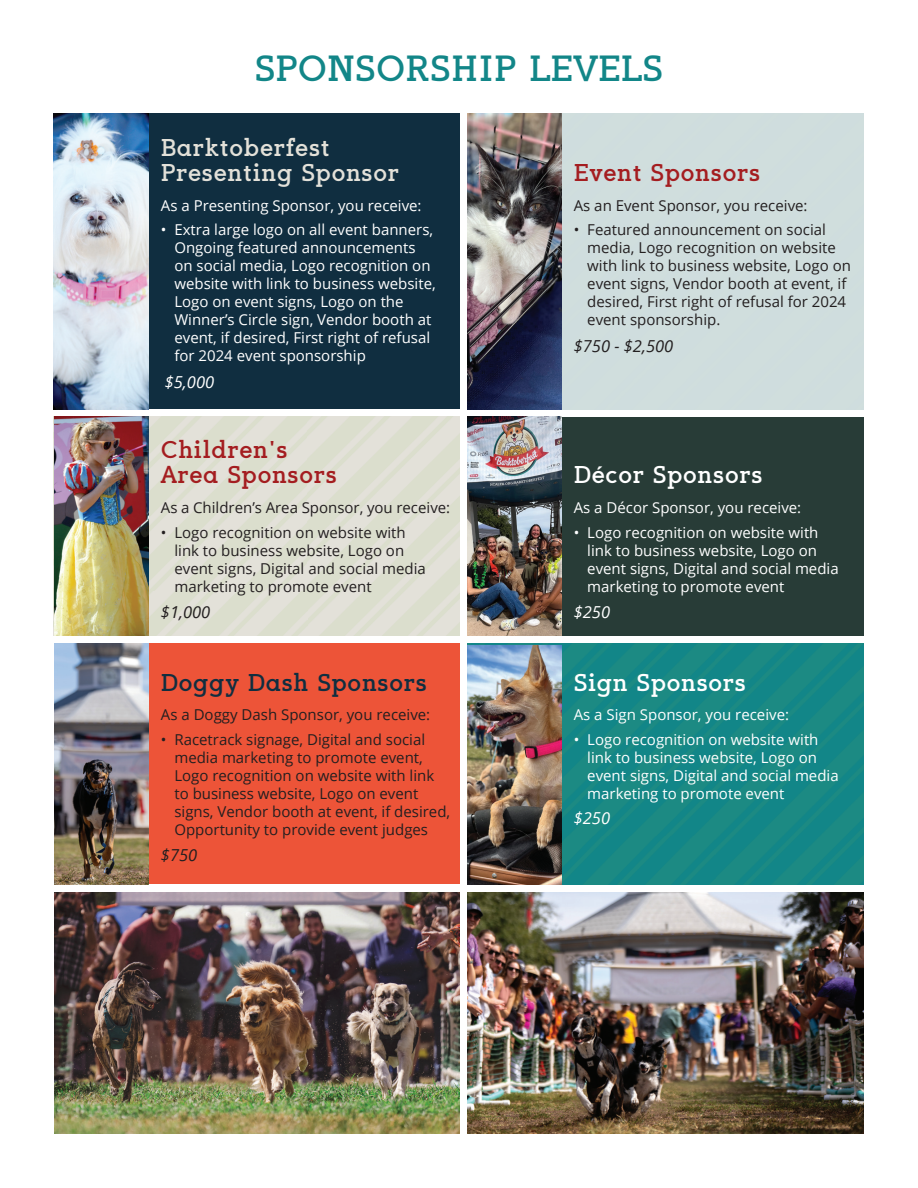
<style>
.page{position:relative;width:918px;height:1188px;background:#fff}
.page>*{position:absolute;margin:0;border:0;box-sizing:border-box;transform-origin:0 0}
.t1{font:700 36px "Sugarcubes";color:#128688}
.t2{font:700 24px/24.8px "Sugarcubes";color:#a41d20}
.t3{font:700 24px/24.8px "Sugarcubes";color:#e3e1d9}
.t4{font:700 24px "Sugarcubes";color:#fff}
.t5{font:700 24px "Sugarcubes";color:#102e40}
.t6{font:italic 16.5px "Open Sans";color:#231f20}
.t7{font:italic 16.5px "Open Sans";color:#fff}
.t8{font:15px/18px "Open Sans";color:#231f20}
.t9{font:15px/18px "Open Sans";color:#fff}
</style>
<div class="page">
<div style="left:54px;top:644px;width:406px;height:240px;background:#ed5438"></div>
<div style="left:467px;top:644px;width:397px;height:241px;background:#178784"></div>
<div style="left:148px;top:416px;width:312px;height:219px;background:#ddded1"></div>
<div style="left:54px;top:113px;width:406px;height:296px;background:#102e40"></div>
<div style="left:561px;top:113px;width:303px;height:296px;background:#cfdddd"></div>
<div style="left:467px;top:417px;width:397px;height:218px;background:#283c37"></div>
<img style="left:467px;top:113px;width:94px;height:297px">
<img style="left:54px;top:416px;width:94px;height:219px">
<img style="left:54px;top:644px;width:94px;height:240px">
<img style="left:54px;top:113px;width:94px;height:297px">
<img style="left:467px;top:416px;width:94px;height:219px">
<img style="left:467px;top:646px;width:94px;height:239px">
<img style="left:54px;top:893px;width:406px;height:240px">
<img style="left:467px;top:893px;width:397px;height:240px">
<h1 class="t1" style="left:255px;top:47px;width:410px">SPONSORSHIP LEVELS</h1>
<h2 class="t3" style="left:161px;top:135px;width:240px">Barktoberfest<br>Presenting Sponsor</h2>
<p class="t9" style="left:161px;top:196px;width:262px">As a Presenting Sponsor, you receive:</p>
<p class="t9" style="left:174px;top:220px;width:263px;text-indent:-14px">• Extra large logo on all event banners, Ongoing featured announcements on social media, Logo recognition on website with link to business website, Logo on event signs, Logo on the Winner’s Circle sign, Vendor booth at event, if desired, First right of refusal for 2024 event sponsorship</p>
<p class="t7" style="left:165px;top:371px;width:51px">$5,000</p>
<h2 class="t2" style="left:161px;top:438px;width:178px">Children's<br>Area Sponsors</h2>
<p class="t8" style="left:161px;top:498px;width:291px">As a Children’s Area Sponsor, you receive:</p>
<p class="t8" style="left:174px;top:523px;width:253px;text-indent:-14px">• Logo recognition on website with link to business website, Logo on event signs, Digital and social media marketing to promote event</p>
<p class="t6" style="left:161px;top:601px;width:51px">$1,000</p>
<h2 class="t5" style="left:161px;top:669px;width:268px">Doggy Dash Sponsors</h2>
<p class="t8" style="left:161px;top:705px;width:271px">As a Doggy Dash Sponsor, you receive:</p>
<p class="t8" style="left:174px;top:730px;width:277px;text-indent:-14px">• Racetrack signage, Digital and social media marketing to promote event, Logo recognition on website with link to business website, Logo on event signs, Vendor booth at event, if desired, Opportunity to provide event judges</p>
<p class="t6" style="left:161px;top:844px;width:38px">$750</p>
<h2 class="t2" style="left:574px;top:160px;width:188px">Event Sponsors</h2>
<p class="t8" style="left:574px;top:196px;width:235px">As an Event Sponsor, you receive:</p>
<p class="t8" style="left:587px;top:220px;width:265px;text-indent:-14px">• Featured announcement on social media, Logo recognition on website with link to business website, Logo on event signs, Vendor booth at event, if desired, First right of refusal for 2024 event sponsorship.</p>
<p class="t6" style="left:574px;top:335px;width:101px">$750 - $2,500</p>
<h2 class="t4" style="left:574px;top:461px;width:191px">Décor Sponsors</h2>
<p class="t9" style="left:574px;top:498px;width:229px">As a Décor Sponsor, you receive:</p>
<p class="t9" style="left:587px;top:523px;width:253px;text-indent:-14px">• Logo recognition on website with link to business website, Logo on event signs, Digital and social media marketing to promote event</p>
<p class="t7" style="left:574px;top:601px;width:38px">$250</p>
<h2 class="t4" style="left:574px;top:669px;width:174px">Sign Sponsors</h2>
<p class="t9" style="left:574px;top:705px;width:217px">As a Sign Sponsor, you receive:</p>
<p class="t9" style="left:587px;top:730px;width:253px;text-indent:-14px">• Logo recognition on website with link to business website, Logo on event signs, Digital and social media marketing to promote event</p>
<p class="t7" style="left:574px;top:806px;width:38px">$250</p>
</div>
